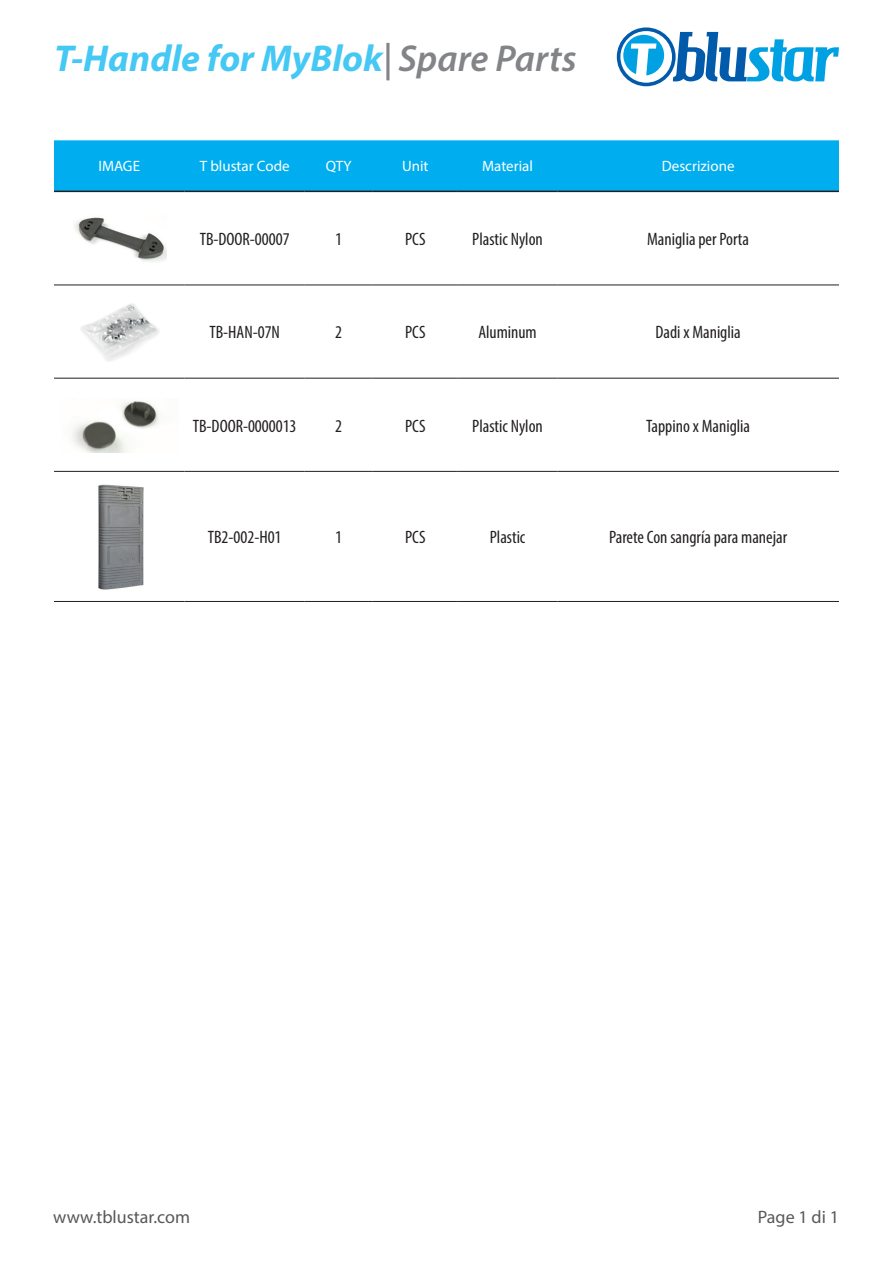
<style>
.page{position:relative;width:893px;height:1263px;background:#fff}
.page>*{position:absolute;margin:0;border:0;box-sizing:border-box;transform-origin:0 0}
.t1{font:italic 700 37.5px "Myriad Pro";color:#45c8f4}
.t2{font:condensed 18px "Myriad Pro";color:#231f20}
.t3{font:18px "Myriad Pro";color:#57585a}
.t4{font:15px "Myriad Pro";color:#fff}
.s1{font-weight:600;color:#828487}
</style>
<div class="page">
<svg style="left:617px;top:27px;width:222px;height:59px"></svg>
<div style="left:54px;top:140px;width:785px;height:51px;background:#00aeef"></div>
<hr style="left:54px;top:378px;width:131px;height:1px;background:#231f20">
<hr style="left:185px;top:378px;width:120px;height:1px;background:#231f20">
<hr style="left:305px;top:378px;width:68px;height:1px;background:#231f20">
<hr style="left:373px;top:378px;width:85px;height:1px;background:#231f20">
<hr style="left:458px;top:378px;width:99px;height:1px;background:#231f20">
<hr style="left:557px;top:378px;width:282px;height:1px;background:#231f20">
<hr style="left:54px;top:471px;width:131px;height:1px;background:#231f20">
<hr style="left:185px;top:471px;width:120px;height:1px;background:#231f20">
<hr style="left:305px;top:471px;width:68px;height:1px;background:#231f20">
<hr style="left:373px;top:471px;width:85px;height:1px;background:#231f20">
<hr style="left:458px;top:471px;width:99px;height:1px;background:#231f20">
<hr style="left:557px;top:471px;width:282px;height:1px;background:#231f20">
<hr style="left:54px;top:601px;width:131px;height:1px;background:#231f20">
<hr style="left:185px;top:601px;width:120px;height:1px;background:#231f20">
<hr style="left:305px;top:601px;width:68px;height:1px;background:#231f20">
<hr style="left:373px;top:601px;width:85px;height:1px;background:#231f20">
<hr style="left:458px;top:601px;width:99px;height:1px;background:#231f20">
<hr style="left:557px;top:601px;width:282px;height:1px;background:#231f20">
<hr style="left:54px;top:191px;width:131px;height:1px;background:#231f20">
<hr style="left:185px;top:191px;width:120px;height:1px;background:#231f20">
<hr style="left:305px;top:191px;width:68px;height:1px;background:#231f20">
<hr style="left:373px;top:191px;width:85px;height:1px;background:#231f20">
<hr style="left:458px;top:191px;width:99px;height:1px;background:#231f20">
<hr style="left:557px;top:191px;width:282px;height:1px;background:#231f20">
<hr style="left:54px;top:285px;width:131px;height:1px;background:#231f20">
<hr style="left:185px;top:285px;width:120px;height:1px;background:#231f20">
<hr style="left:305px;top:285px;width:68px;height:1px;background:#231f20">
<hr style="left:373px;top:285px;width:85px;height:1px;background:#231f20">
<hr style="left:458px;top:285px;width:99px;height:1px;background:#231f20">
<hr style="left:557px;top:285px;width:282px;height:1px;background:#231f20">
<img style="left:74px;top:217px;width:92px;height:45px">
<img style="left:81px;top:303px;width:78px;height:58px">
<img style="left:72px;top:401px;width:88px;height:51px">
<img style="left:98px;top:484px;width:46px;height:106px">
<h1 class="t1" style="left:54px;top:34px;width:524px">T-Handle for MyBlok<span class="s1">| Spare Parts</span></h1>
<p class="t4" style="left:99px;top:157px;width:43px">IMAGE</p>
<p class="t4" style="left:200px;top:157px;width:91px">T blustar Code</p>
<p class="t4" style="left:326px;top:157px;width:27px">QTY</p>
<p class="t4" style="left:402px;top:157px;width:28px">Unit</p>
<p class="t4" style="left:482px;top:157px;width:52px">Material</p>
<p class="t4" style="left:662px;top:157px;width:74px">Descrizione</p>
<p class="t2" style="left:200px;top:228px;width:91px">TB-DOOR-00007</p>
<p class="t2" style="left:335px;top:228px;width:8px">1</p>
<p class="t2" style="left:405px;top:228px;width:22px">PCS</p>
<p class="t2" style="left:472px;top:228px;width:72px">Plastic Nylon</p>
<p class="t2" style="left:647px;top:228px;width:103px">Maniglia per Porta</p>
<p class="t2" style="left:209px;top:321px;width:72px">TB-HAN-07N</p>
<p class="t2" style="left:335px;top:321px;width:8px">2</p>
<p class="t2" style="left:405px;top:321px;width:22px">PCS</p>
<p class="t2" style="left:478px;top:321px;width:60px">Aluminum</p>
<p class="t2" style="left:655px;top:321px;width:87px">Dadi x Maniglia</p>
<p class="t2" style="left:193px;top:415px;width:105px">TB-DOOR-0000013</p>
<p class="t2" style="left:335px;top:415px;width:8px">2</p>
<p class="t2" style="left:405px;top:415px;width:22px">PCS</p>
<p class="t2" style="left:472px;top:415px;width:72px">Plastic Nylon</p>
<p class="t2" style="left:646px;top:415px;width:106px">Tappino x Maniglia</p>
<p class="t2" style="left:208px;top:526px;width:75px">TB2-002-H01</p>
<p class="t2" style="left:335px;top:526px;width:8px">1</p>
<p class="t2" style="left:405px;top:526px;width:22px">PCS</p>
<p class="t2" style="left:490px;top:526px;width:37px">Plastic</p>
<p class="t2" style="left:609px;top:526px;width:180px">Parete Con sangría para manejar</p>
<p class="t3" style="left:53px;top:1206px;width:138px">www.tblustar.com</p>
<p class="t3" style="left:758px;top:1206px;width:83px">Page 1 di 1</p>
</div>
